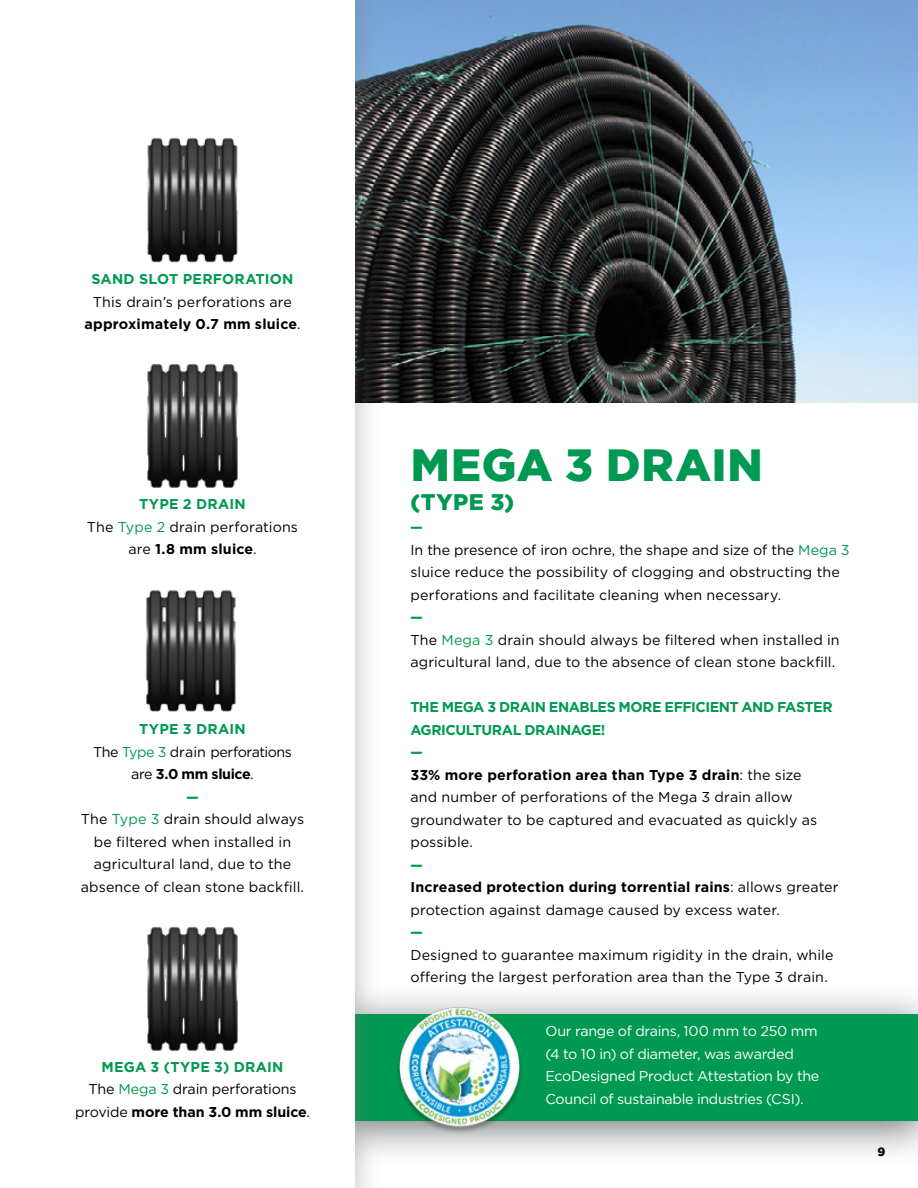
<style>
.page{position:relative;width:918px;height:1188px;background:#fff}
.page>*{position:absolute;margin:0;border:0;box-sizing:border-box;transform-origin:0 0}
.t1{font:900 45px "Gotham";letter-spacing:.02em;color:#009951}
.t2{font:900 22.5px "Gotham";color:#009951}
.t3{font:14.25px/22.5px "Gotham";letter-spacing:.005em;color:#000}
.t4{font:14.25px/22.5px "Gotham";letter-spacing:-.02em;color:#fff}
.t5{font:700 14.25px/22.5px "Gotham";letter-spacing:-.035em;color:#009951}
.t6{font:14.25px/22.5px "Gotham";letter-spacing:-.03em;color:#000;text-align:center}
.t7{font:700 14.25px "Gotham";letter-spacing:.015em;color:#009951}
.t8{font:900 13.5px "Gotham";color:#009951}
.t9{font:900 12px "Gotham";color:#000}
.s1{font-weight:700}
.s2{font-weight:700;color:#009951}
.s3{color:#009951}
</style>
<div class="page">
<svg style="left:380px;top:996px;width:538px;height:158px"></svg>
<div style="left:354px;top:1014px;width:564px;height:107px;background:#009951"></div>
<img style="left:394px;top:1005px;width:131px;height:132px">
<img style="left:380px;top:0;width:538px;height:403px">
<svg style="left:354px;top:0;width:26px;height:1188px"></svg>
<img style="left:147px;top:137px;width:91px;height:126px">
<img style="left:147px;top:364px;width:91px;height:124px">
<img style="left:147px;top:927px;width:91px;height:124px">
<img style="left:146px;top:590px;width:90px;height:122px">
<p class="t7" style="left:92px;top:270px;width:203px">SAND SLOT PERFORATION</p>
<p class="t3" style="left:84px;top:290px;width:218px;text-align:center">This drain’s perforations are <span class="s1">approximately 0.7 mm sluice</span>.</p>
<p class="t3" style="left:87px;top:493px;width:213px;text-align:center"><span class="s2">TYPE 2 DRAIN<br></span>The <span class="s3">Type 2</span> drain perforations are <span class="s1">1.8 mm sluice</span>.</p>
<p class="t6" style="left:93px;top:718px;width:200px"><span class="s2">TYPE 3 DRAIN<br></span>The <span class="s3">Type 3</span> drain perforations are <span class="s1">3.0 mm sluice</span>.</p>
<p class="t8" style="left:186px;top:789px;width:14px">—</p>
<p class="t3" style="left:81px;top:808px;width:225px;text-align:center">The <span class="s3">Type 3</span> drain should always be filtered when installed in agricultural land, due to the absence of clean stone backfill.</p>
<p class="t3" style="left:75px;top:1055px;width:236px;text-align:center"><span class="s2">MEGA 3 (TYPE 3) DRAIN<br></span>The <span class="s3">Mega 3</span> drain perforations provide <span class="s1">more than 3.0 mm sluice</span>.</p>
<h1 class="t1" style="left:411px;top:439px;width:354px">MEGA 3 DRAIN</h1>
<h2 class="t2" style="left:410px;top:489px;width:105px">(TYPE 3)</h2>
<p class="t8" style="left:410px;top:520px;width:14px">—</p>
<p class="t3" style="left:410px;top:538px;width:441px">In the presence of iron ochre, the shape and size of the <span class="s3">Mega 3 </span>sluice reduce the possibility of clogging and obstructing the perforations and facilitate cleaning when necessary.</p>
<p class="t8" style="left:410px;top:610px;width:14px">—</p>
<p class="t3" style="left:410px;top:628px;width:431px">The <span class="s3">Mega 3</span> drain should always be filtered when installed in agricultural land, due to the absence of clean stone backfill.</p>
<p class="t5" style="left:410px;top:696px;width:424px">THE MEGA 3 DRAIN ENABLES MORE EFFICIENT AND FASTER<br>AGRICULTURAL DRAINAGE!</p>
<p class="t8" style="left:410px;top:745px;width:14px">—</p>
<p class="t3" style="left:410px;top:763px;width:408px"><span class="s1">33% more perforation area than Type 3 drain</span>: the size and number of perforations of the Mega 3 drain allow groundwater to be captured and evacuated as quickly as possible.</p>
<p class="t8" style="left:410px;top:857px;width:14px">—</p>
<p class="t3" style="left:410px;top:876px;width:430px"><span class="s1">Increased protection during torrential rains</span>: allows greater protection against damage caused by excess water.</p>
<p class="t8" style="left:410px;top:925px;width:14px">—</p>
<p class="t3" style="left:410px;top:943px;width:425px">Designed to guarantee maximum rigidity in the drain, while offering the largest perforation area than the Type 3 drain.</p>
<p class="t4" style="left:545px;top:1020px;width:275px">Our range of drains, 100 mm to 250 mm (4 to 10 in) of diameter, was awarded EcoDesigned Product Attestation by the Council of sustainable industries (CSI).</p>
<p class="t9" style="left:878px;top:1145px;width:9px">9</p>
</div>
